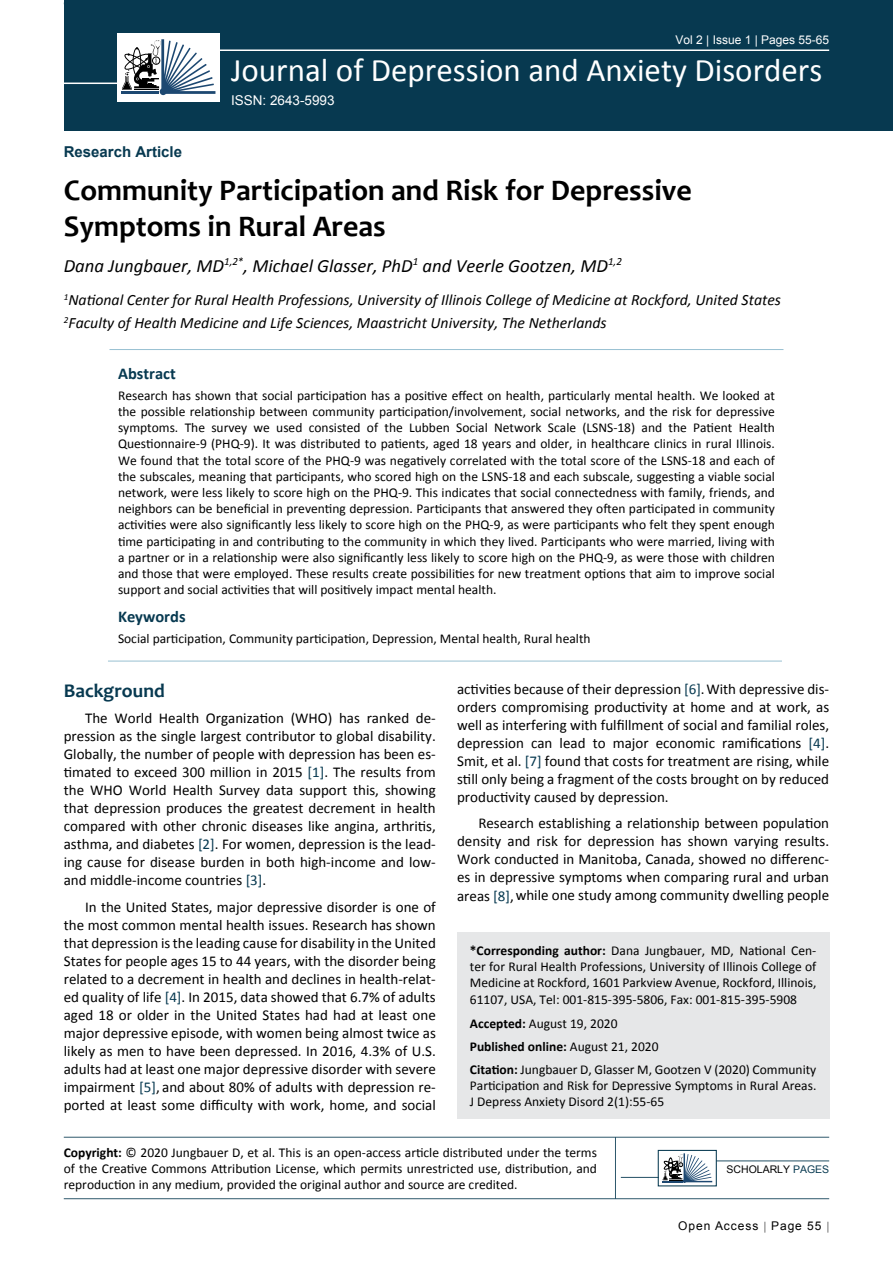
<style>
.page{position:relative;width:893px;height:1263px;background:#fff}
.page>*{position:absolute;margin:0;border:0;box-sizing:border-box;transform-origin:0 0}
.t1{font:33px "Calibri";color:#fff}
.t2{font:700 30px/36px "Candara";color:#000}
.t3{font:700 19.5px "Candara";color:#073950}
.t4{font:italic 18.75px "Calibri";color:#000}
.t5{font:700 16.5px "Calibri";color:#073950}
.t6{font:italic 15.75px/23.1px "Calibri";color:#000}
.t7{font:15px/18px "Calibri";color:#000;text-align:justify}
.t8{font:700 15px "Arial";color:#073950}
.t9{font:13.5px/16.2px "Calibri";color:#000;text-align:justify}
.t10{font:13.5px "Arial";color:#fff}
.t11{font:12px "Arial";color:#fff}
.t12{font:12px "Arial";letter-spacing:.08em;color:#000}
.t13{font:10.5px "Arial";color:#000}
.s1{color:#073950}
.s2{font-weight:700}
</style>
<div class="page">
<div style="left:64px;top:0;width:829px;height:131px;background:#073950"></div>
<div style="left:457px;top:932px;width:372px;height:187px;background:#e6e7e8"></div>
<hr style="left:218px;top:49px;width:611px;height:2px;background:#fff">
<div style="left:117px;top:33px;width:102px;height:69px;background:#fff"></div>
<hr style="left:121px;top:91px;width:38px;height:3px;background:#1d4871">
<svg style="left:122px;top:39px;width:93px;height:55px"></svg>
<div style="left:160px;top:88px;width:7px;height:7px;background:#1d4871;border-radius:50%"></div>
<hr style="left:64px;top:83px;width:54px;height:1px;background:#fff">
<hr style="left:64px;top:1137px;width:765px;height:1px;background:#073950">
<hr style="left:64px;top:1198px;width:765px;height:1px;background:#073950">
<hr style="left:615px;top:1137px;width:1px;height:62px;background:#073950">
<div style="left:658px;top:1150px;width:59px;height:36px;border:1px solid #073950"></div>
<svg style="left:662px;top:1153px;width:50px;height:30px"></svg>
<hr style="left:716px;top:1160px;width:113px;height:1px;background:#073950">
<hr style="left:621px;top:1177px;width:38px;height:1px;background:#073950">
<hr style="left:109px;top:349px;width:674px;height:1px;background:#98c0d2">
<hr style="left:108px;top:661px;width:674px;height:1px;background:#98c0d2">
<p class="t11" style="left:675px;top:32px;width:155px">Vol 2 | Issue 1 | Pages 55-65</p>
<h1 class="t1" style="left:231px;top:49px;width:593px">Journal of Depression and Anxiety Disorders</h1>
<p class="t8" style="left:64px;top:142px;width:120px">Research Article</p>
<p class="t10" style="left:231px;top:92px;width:105px">ISSN: 2643-5993</p>
<h2 class="t2" style="left:64px;top:172px;width:630px">Community Participation and Risk for Depressive<br>Symptoms in Rural Areas</h2>
<h3 class="t4" style="left:64px;top:253px;width:560px">Dana Jungbauer, MD<sup>1,2*</sup>, Michael Glasser, PhD<sup>1</sup> and Veerle Gootzen, MD<sup>1,2</sup></h3>
<p class="t6" style="left:64px;top:287px;width:719px"><sup>1</sup>National Center for Rural Health Professions, University of Illinois College of Medicine at Rockford, United States<br><sup>2</sup>Faculty of Health Medicine and Life Sciences, Maastricht University, The Netherlands</p>
<p class="t5" style="left:118px;top:363px;width:59px">Abstract</p>
<p class="t9" style="left:118px;top:387px;width:658px">Research has shown that social participation has a positive effect on health, particularly mental health. We looked at the possible relationship between community participation/involvement, social networks, and the risk for depressive symptoms. The survey we used consisted of the Lubben Social Network Scale (LSNS-18) and the Patient Health Questionnaire-9 (PHQ-9). It was distributed to patients, aged 18 years and older, in healthcare clinics in rural Illinois.<br>We found that the total score of the PHQ-9 was negatively correlated with the total score of the LSNS-18 and each of the subscales, meaning that participants, who scored high on the LSNS-18 and each subscale, suggesting a viable social network, were less likely to score high on the PHQ-9. This indicates that social connectedness with family, friends, and neighbors can be beneficial in preventing depression. Participants that answered they often participated in community activities were also significantly less likely to score high on the PHQ-9, as were participants who felt they spent enough time participating in and contributing to the community in which they lived. Participants who were married, living with a partner or in a relationship were also significantly less likely to score high on the PHQ-9, as were those with children and those that were employed. These results create possibilities for new treatment options that aim to improve social support and social activities that will positively impact mental health.</p>
<p class="t5" style="left:118px;top:606px;width:69px">Keywords</p>
<p class="t9" style="left:118px;top:630px;width:474px">Social participation, Community participation, Depression, Mental health, Rural health</p>
<h3 class="t3" style="left:64px;top:678px;width:103px">Background</h3>
<p class="t7" style="left:64px;top:709px;width:374px;text-indent:21px">The World Health Organization (WHO) has ranked de&shy;pression as the single largest contributor to global disability.<br>Globally, the number of people with depression has been es&shy;timated to exceed 300 million in 2015 <span class="s1">[1]</span>. The results from the WHO World Health Survey data support this, showing that depression produces the greatest decrement in health compared with other chronic diseases like angina, arthritis, asthma, and diabetes <span class="s1">[2]</span>. For women, depression is the lead&shy;ing cause for disease burden in both high-income and low&shy;and middle-income countries <span class="s1">[3]</span>.</p>
<p class="t7" style="left:64px;top:898px;width:374px;text-indent:21px">In the United States, major depressive disorder is one of the most common mental health issues. Research has shown that depression is the leading cause for disability in the United States for people ages 15 to 44 years, with the disorder being related to a decrement in health and declines in health-relat&shy;ed quality of life <span class="s1">[4]</span>. In 2015, data showed that 6.7% of adults aged 18 or older in the United States had had at least one major depressive episode, with women being almost twice as likely as men to have been depressed. In 2016, 4.3% of U.S. adults had at least one major depressive disorder with severe impairment <span class="s1">[5]</span>, and about 80% of adults with depression re&shy;ported at least some difficulty with work, home, and social</p>
<p class="t7" style="left:457px;top:680px;width:374px">activities because of their depression <span class="s1">[6]</span>.With depressive dis&shy;orders compromising productivity at home and at work, as well as interfering with fulfillment of social and familial roles, depression can lead to major economic ramifications <span class="s1">[4]</span>.<br>Smit, et al. <span class="s1">[7]</span> found that costs for treatment are rising, while still only being a fragment of the costs brought on by reduced productivity caused by depression.</p>
<p class="t7" style="left:457px;top:814px;width:374px;text-indent:21px">Research establishing a relationship between population density and risk for depression has shown varying results.<br>Work conducted in Manitoba, Canada, showed no differenc&shy;es in depressive symptoms when comparing rural and urban areas <span class="s1">[8]</span>,while one study among community dwelling people</p>
<p class="t9" style="left:470px;top:942px;width:348px"><span class="s2">*Corresponding author:</span> Dana Jungbauer, MD, National Cen&shy;ter for Rural Health Professions, University of Illinois College of Medicine at Rockford, 1601 Parkview Avenue, Rockford, Illinois, 61107, USA, Tel: 001-815-395-5806, Fax: 001-815-395-5908</p>
<p class="t9" style="left:470px;top:1011px;width:348px;line-height:23px;text-align:left"><span class="s2">Accepted:</span> August 19, 2020<br><span class="s2">Published online:</span> August 21, 2020<br><span class="s2">Citation:</span> Jungbauer D, Glasser M, Gootzen V (2020) Community</p>
<p class="t9" style="left:470px;top:1077px;width:348px">Participation and Risk for Depressive Symptoms in Rural Areas.<br>J Depress Anxiety Disord 2(1):55-65</p>
<p class="t9" style="left:64px;top:1144px;width:535px"><span class="s2">Copyright:</span> © 2020 Jungbauer D, et al. This is an open-access article distributed under the terms of the Creative Commons Attribution License, which permits unrestricted use, distribution, and reproduction in any medium, provided the original author and source are credited.</p>
<p class="t13" style="left:726px;top:1162px;width:102px">Scholarly <span class="s1">Pages</span></p>
<p class="t12" style="left:678px;top:1218px;width:145px">Open Access Page 55</p>
</div>
